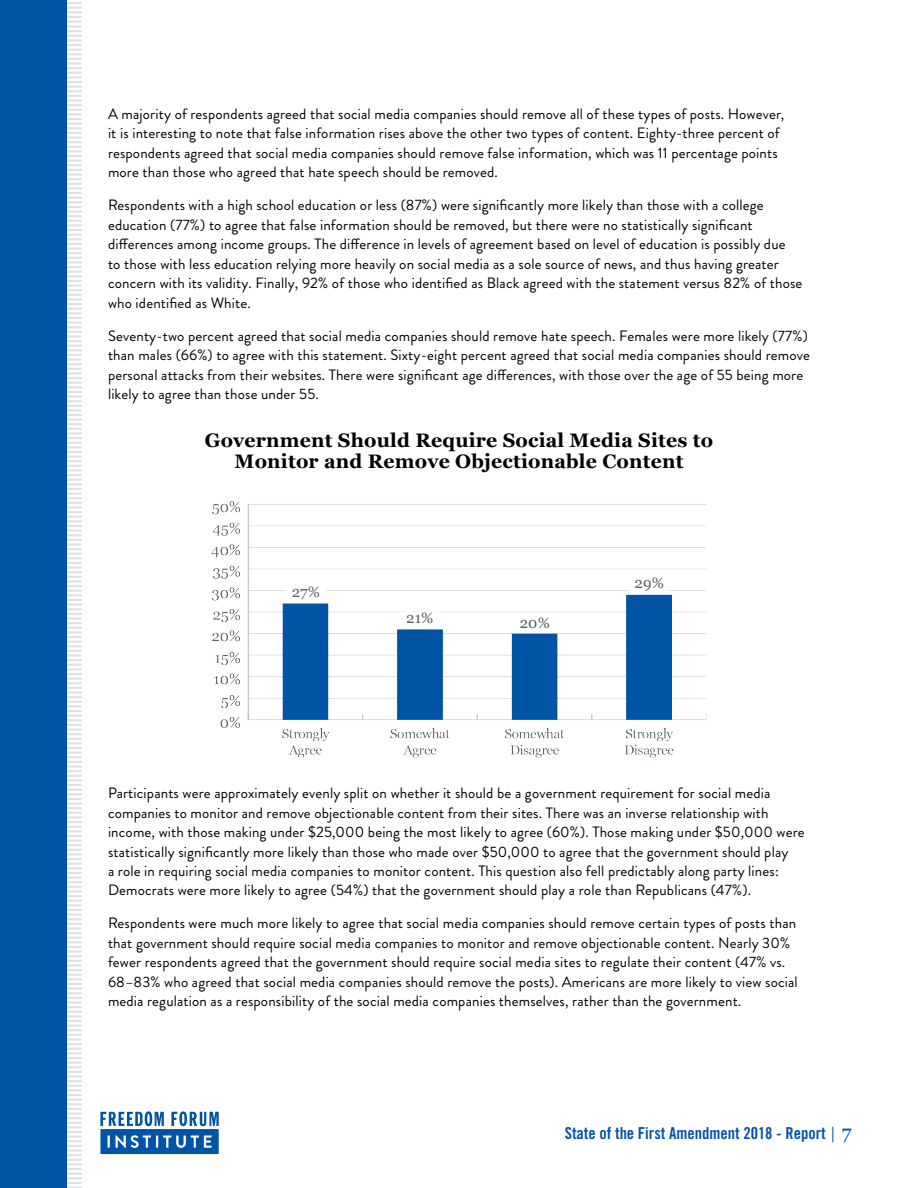
<style>
.page{position:relative;width:918px;height:1188px;background:#fff}
.page>*{position:absolute;margin:0;border:0;box-sizing:border-box;transform-origin:0 0}
.t1{font:700 19.5px/21px "Georgia";letter-spacing:.01em;color:#000;text-align:center}
.t2{font:16.5px "Trade Gothic LT Std Bd Cn 20";color:#0054a6}
.t3{font:15px/19.5px "Brandon Grotesque";letter-spacing:.01em;color:#000}
.t4{font:15px "Georgia";letter-spacing:.01em;color:#5e6367}
.s1{font-family:"Georgia"}
.s2{font-family:"Georgia";font-size:19.5px}
.s3{font-family:"Georgia";font-size:19.5px;color:#fff}
</style>
<div class="page">
<hr style="left:65px;top:25px;width:17px;height:3px;background:#c2c4c6">
<hr style="left:65px;top:224px;width:17px;height:3px;background:#c2c4c6">
<hr style="left:65px;top:136px;width:17px;height:3px;background:#c2c4c6">
<hr style="left:65px;top:335px;width:17px;height:3px;background:#c2c4c6">
<svg style="left:67px;top:229px;width:15px;height:16px"></svg>
<hr style="left:65px;top:247px;width:17px;height:3px;background:#c2c4c6">
<svg style="left:67px;top:30px;width:15px;height:30px"></svg>
<hr style="left:65px;top:62px;width:17px;height:3px;background:#c2c4c6">
<svg style="left:67px;top:252px;width:15px;height:7px"></svg>
<hr style="left:65px;top:261px;width:17px;height:3px;background:#c2c4c6">
<svg style="left:67px;top:141px;width:15px;height:30px"></svg>
<hr style="left:65px;top:173px;width:17px;height:3px;background:#c2c4c6">
<svg style="left:67px;top:340px;width:15px;height:30px"></svg>
<hr style="left:65px;top:372px;width:17px;height:3px;background:#c2c4c6">
<svg style="left:67px;top:67px;width:15px;height:30px"></svg>
<hr style="left:65px;top:99px;width:17px;height:3px;background:#c2c4c6">
<svg style="left:67px;top:266px;width:15px;height:30px"></svg>
<hr style="left:65px;top:298px;width:17px;height:3px;background:#c2c4c6">
<svg style="left:67px;top:178px;width:15px;height:30px"></svg>
<hr style="left:65px;top:210px;width:17px;height:3px;background:#c2c4c6">
<svg style="left:67px;top:377px;width:15px;height:30px"></svg>
<svg style="left:67px;top:104px;width:15px;height:30px"></svg>
<svg style="left:67px;top:303px;width:15px;height:30px"></svg>
<svg style="left:67px;top:215px;width:15px;height:7px"></svg>
<hr style="left:65px;top:409px;width:17px;height:3px;background:#c2c4c6">
<hr style="left:65px;top:617px;width:17px;height:3px;background:#c2c4c6">
<svg style="left:67px;top:414px;width:15px;height:16px"></svg>
<hr style="left:65px;top:432px;width:17px;height:3px;background:#c2c4c6">
<hr style="left:65px;top:728px;width:17px;height:3px;background:#c2c4c6">
<svg style="left:67px;top:511px;width:15px;height:30px"></svg>
<hr style="left:65px;top:543px;width:17px;height:3px;background:#c2c4c6">
<svg style="left:67px;top:622px;width:15px;height:30px"></svg>
<hr style="left:65px;top:654px;width:17px;height:3px;background:#c2c4c6">
<svg style="left:67px;top:437px;width:15px;height:30px"></svg>
<hr style="left:65px;top:469px;width:17px;height:3px;background:#c2c4c6">
<svg style="left:67px;top:733px;width:15px;height:30px"></svg>
<hr style="left:65px;top:765px;width:17px;height:3px;background:#c2c4c6">
<svg style="left:67px;top:548px;width:15px;height:30px"></svg>
<hr style="left:65px;top:580px;width:17px;height:3px;background:#c2c4c6">
<svg style="left:67px;top:659px;width:15px;height:30px"></svg>
<hr style="left:65px;top:691px;width:17px;height:3px;background:#c2c4c6">
<svg style="left:67px;top:474px;width:15px;height:30px"></svg>
<hr style="left:65px;top:506px;width:17px;height:3px;background:#c2c4c6">
<svg style="left:67px;top:696px;width:15px;height:30px"></svg>
<svg style="left:67px;top:585px;width:15px;height:30px"></svg>
<svg style="left:67px;top:770px;width:15px;height:30px"></svg>
<hr style="left:65px;top:802px;width:17px;height:3px;background:#c2c4c6">
<hr style="left:65px;top:1001px;width:17px;height:3px;background:#c2c4c6">
<svg style="left:67px;top:807px;width:15px;height:7px"></svg>
<hr style="left:65px;top:816px;width:17px;height:3px;background:#c2c4c6">
<hr style="left:65px;top:1112px;width:17px;height:3px;background:#c2c4c6">
<hr style="left:65px;top:927px;width:17px;height:3px;background:#c2c4c6">
<svg style="left:67px;top:1006px;width:15px;height:30px"></svg>
<hr style="left:65px;top:1038px;width:17px;height:3px;background:#c2c4c6">
<svg style="left:67px;top:821px;width:15px;height:30px"></svg>
<hr style="left:65px;top:853px;width:17px;height:3px;background:#c2c4c6">
<svg style="left:67px;top:1117px;width:15px;height:30px"></svg>
<hr style="left:65px;top:1149px;width:17px;height:3px;background:#c2c4c6">
<svg style="left:67px;top:932px;width:15px;height:30px"></svg>
<hr style="left:65px;top:964px;width:17px;height:3px;background:#c2c4c6">
<svg style="left:67px;top:1043px;width:15px;height:30px"></svg>
<hr style="left:65px;top:1075px;width:17px;height:3px;background:#c2c4c6">
<svg style="left:67px;top:858px;width:15px;height:30px"></svg>
<hr style="left:65px;top:890px;width:17px;height:3px;background:#c2c4c6">
<svg style="left:67px;top:895px;width:15px;height:30px"></svg>
<svg style="left:67px;top:1080px;width:15px;height:30px"></svg>
<svg style="left:67px;top:969px;width:15px;height:30px"></svg>
<svg style="left:67px;top:1154px;width:15px;height:34px"></svg>
<svg style="left:67px;top:2px;width:15px;height:16px"></svg>
<hr style="left:65px;top:20px;width:17px;height:3px;background:#c2c4c6">
<div style="left:0;top:0;width:67px;height:1188px;background:#0054a6"></div>
<svg style="left:100px;top:1111px;width:119px;height:43px"></svg>
<img style="left:211px;top:501px;width:496px;height:257px">
<div style="left:286px;top:585px;width:40px;height:17px;background:#fff"></div>
<div style="left:400px;top:612px;width:40px;height:16px;background:#fff"></div>
<div style="left:515px;top:616px;width:40px;height:17px;background:#fff"></div>
<div style="left:630px;top:576px;width:39px;height:16px;background:#fff"></div>
<p class="t3" style="left:108px;top:104px;width:678px">A majority of respondents agreed that social media companies should remove all of these types of posts. However, it is interesting to note that false information rises above the other two types of content. Eighty-three percent of respondents agreed that social media companies should remove false information, which was 11 percentage points more than those who agreed that hate speech should be removed.</p>
<p class="t3" style="left:108px;top:195px;width:696px">Respondents with a high school education or less (87%) were significantly more likely than those with a college education (77%) to agree that false information should be removed, but there were no statistically significant differences among income groups. The difference in levels of agreement based on level of education is possibly due<br>to those with less education relying more heavily on social media as a sole source of news, and thus having greater concern with its validity. Finally, 92% of those who identified as Black agreed with the statement versus 82% of those who identified as White.</p>
<p class="t3" style="left:108px;top:326px;width:703px">Seventy-two percent agreed that social media companies should remove hate speech. Females were more likely (77%) than males (66%) to agree with this statement. Sixty-eight percent agreed that social media companies should remove personal attacks from their websites. There were significant age differences, with those over the age of 55 being more likely to agree than those under 55.</p>
<h1 class="t1" style="left:205px;top:430px;width:510px">Government Should Require Social Media Sites to<br>Monitor and Remove Objectionable Content</h1>
<p class="t4" style="left:292px;top:583px;width:30px">27%</p>
<p class="t4" style="left:406px;top:609px;width:29px">21%</p>
<p class="t4" style="left:520px;top:613px;width:32px">20%</p>
<p class="t4" style="left:635px;top:573px;width:31px">29%</p>
<p class="t3" style="left:108px;top:783px;width:698px">Participants were approximately evenly split on whether it should be a government requirement for social media companies to monitor and remove objectionable content from their sites. There was an inverse relationship with income, with those making under $25,000 being the most likely to agree (60%). Those making under $50,000 were statistically significantly more likely than those who made over $50,000 to agree that the government should play<br>a role in requiring social media companies to monitor content. This question also fell predictably along party lines:<br>Democrats were more likely to agree (54%) that the government should play a role than Republicans (47%).</p>
<p class="t3" style="left:108px;top:914px;width:691px">Respondents were much more likely to agree that social media companies should remove certain types of posts than that government should require social media companies to monitor and remove objectionable content. Nearly 30% fewer respondents agreed that the government should require social media sites to regulate their content (47% vs.<br>68–83% who agreed that social media companies should remove the posts). Americans are more likely to view social media regulation as a responsibility of the social media companies themselves, rather than the government.</p>
<p class="t2" style="left:565px;top:1123px;width:310px">State of the First Amendment 2018 - Report <span class="s1">|</span> <span class="s2">7</span><span class="s3">7 7</span></p>
</div>
